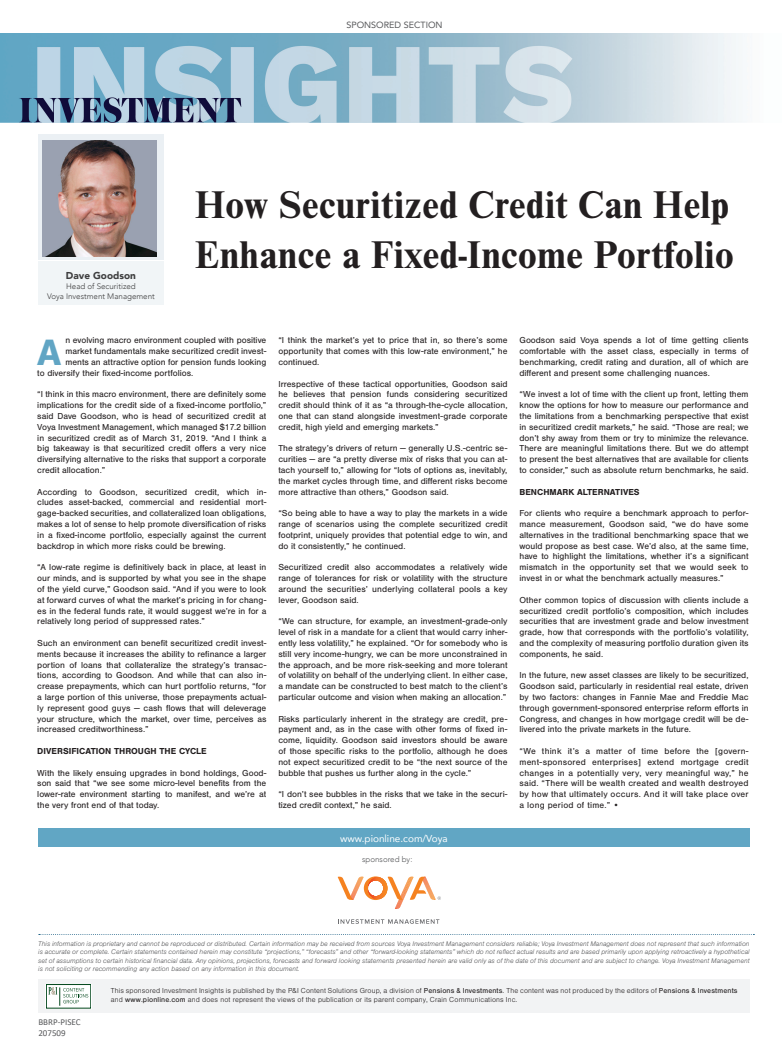
<style>
.page{position:relative;width:782px;height:1044px;background:#fff}
.page>*{position:absolute;margin:0;border:0;box-sizing:border-box;transform-origin:0 0}
.t1{font:700 40px/50px "Nimbus Rom D";letter-spacing:.01em;color:#231f20}
.t2{font:700 38px "Nimbus San";color:#61a5c4}
.t3{font:10px "Avenir";color:#fff}
.t4{font:900 10px "Avenir";color:#3e3e3f}
.t5{font:9px/10.8px "Nimbus San";color:#231f20;text-align:justify}
.t6{font:700 9px "Nimbus San";color:#231f20}
.t7{font:9px "Avenir";color:#57585a}
.t8{font:9px/10.8px "Calibri";color:#58595b}
.t9{font:300 8px "Avenir";color:#3e3e3f}
.t10{font:300 8px "Avenir";color:#57585a}
.t11{font:300 7.5px/9px "Nimbus San";letter-spacing:.015em;color:#231f20}
.t12{font:italic 300 7px/8.4px "Nimbus San";color:#57585a;text-align:justify}
.s1{font-weight:400}
</style>
<div class="page">
<img style="left:0;top:33px;width:742px;height:89px">
<div style="left:38px;top:978px;width:711px;height:34px;background:#f2f3f4"></div>
<svg style="left:38px;top:134px;width:126px;height:125px;background:#dde1e6"></svg>
<div style="left:38px;top:261px;width:126px;height:44px;background:#f1f5f7"></div>
<img style="left:42px;top:141px;width:114px;height:115px">
<svg style="left:39px;top:934px;width:715px;height:1px"></svg>
<div style="left:46px;top:984px;width:46px;height:24px;background:#fff"></div>
<div style="left:46px;top:984px;width:45px;height:24px;border:1px solid #00461a"></div>
<svg style="left:48px;top:987px;width:40px;height:18px"></svg>
<svg style="left:338px;top:919px;width:101px;height:4px"></svg>
<svg style="left:338px;top:876px;width:103px;height:33px"></svg>
<div style="left:38px;top:828px;width:711px;height:19px;background:#61a6c4"></div>
<p class="t7" style="left:346px;top:17px;width:98px">SPONSORED SECTION</p>
<p class="t4" style="left:66px;top:267px;width:71px">Dave Goodson</p>
<p class="t9" style="left:66px;top:281px;width:71px">Head of Securitized</p>
<p class="t9" style="left:47px;top:291px;width:109px">Voya Investment Management</p>
<p class="t1" style="left:195px;top:178px;width:540px">How Securitized Credit Can Help<br>Enhance a Fixed-Income Portfolio</p>
<p class="t5" style="left:65px;top:335px;width:202px">n evolving macro environment coupled with positive</p>
<p class="t5" style="left:65px;top:346px;width:202px">market fundamentals make securitized credit invest-</p>
<p class="t5" style="left:65px;top:357px;width:202px">ments an attractive option for pension funds looking</p>
<p class="t5" style="left:37px;top:367px;width:157px">to diversify their fixed-income portfolios.</p>
<p class="t5" style="left:37px;top:389px;width:231px">“I think in this macro environment, there are definitely some implications for the credit side of a fixed-income portfolio,” said Dave Goodson, who is head of securitized credit at Voya Investment Management, which managed $17.2 billion in securitized credit as of March 31, 2019. “And I think a big takeaway is that securitized credit offers a very nice diversifying alternative to the risks that support a corporate credit allocation.”</p>
<p class="t5" style="left:37px;top:486px;width:231px">According to Goodson, securitized credit, which in&shy;cludes asset-backed, commercial and residential mort&shy;gage-backed securities, and collateralized loan obligations, makes a lot of sense to help promote diversification of risks in a fixed-income portfolio, especially against the current backdrop in which more risks could be brewing.</p>
<p class="t5" style="left:37px;top:562px;width:230px">“A low-rate regime is definitively back in place, at least in our minds, and is supported by what you see in the shape of the yield curve,” Goodson said. “And if you were to look at forward curves of what the market’s pricing in for chang&shy;es in the federal funds rate, it would suggest we’re in for a relatively long period of suppressed rates.”</p>
<p class="t5" style="left:37px;top:637px;width:231px">Such an environment can benefit securitized credit invest&shy;ments because it increases the ability to refinance a larger portion of loans that collateralize the strategy’s transac&shy;tions, according to Goodson. And while that can also in&shy;crease prepayments, which can hurt portfolio returns, “for a large portion of this universe, those prepayments actual&shy;ly represent good guys — cash flows that will deleverage your structure, which the market, over time, perceives as increased creditworthiness.”</p>
<p class="t6" style="left:37px;top:746px;width:171px">DIVERSIFICATION THROUGH THE CYCLE</p>
<p class="t5" style="left:37px;top:767px;width:231px">With the likely ensuing upgrades in bond holdings, Good&shy;son said that “we see some micro-level benefits from the lower-rate environment starting to manifest, and we’re at the very front end of that today.</p>
<p class="t2" style="left:37px;top:331px;width:26px">A</p>
<p class="t5" style="left:278px;top:335px;width:231px">“I think the market’s yet to price that in, so there’s some opportunity that comes with this low-rate environment,” he continued.</p>
<p class="t5" style="left:278px;top:378px;width:231px">Irrespective of these tactical opportunities, Goodson said he believes that pension funds considering securitized credit should think of it as “a through-the-cycle allocation, one that can stand alongside investment-grade corporate credit, high yield and emerging markets.”</p>
<p class="t5" style="left:278px;top:443px;width:231px">The strategy’s drivers of return — generally U.S.-centric se&shy;curities — are “a pretty diverse mix of risks that you can at&shy;tach yourself to,” allowing for “lots of options as, inevitably, the market cycles through time, and different risks become more attractive than others,” Goodson said.</p>
<p class="t5" style="left:278px;top:508px;width:231px">“So being able to have a way to play the markets in a wide range of scenarios using the complete securitized credit footprint, uniquely provides that potential edge to win, and do it consistently,” he continued.</p>
<p class="t5" style="left:278px;top:562px;width:231px">Securitized credit also accommodates a relatively wide range of tolerances for risk or volatility with the structure around the securities’ underlying collateral pools a key lever, Goodson said.</p>
<p class="t5" style="left:278px;top:616px;width:231px">“We can structure, for example, an investment-grade-only level of risk in a mandate for a client that would carry inher&shy;ently less volatility,” he explained. “Or for somebody who is still very income-hungry, we can be more unconstrained in the approach, and be more risk-seeking and more tolerant of volatility on behalf of the underlying client. In either case, a mandate can be constructed to best match to the client’s particular outcome and vision when making an allocation.”</p>
<p class="t5" style="left:278px;top:713px;width:231px">Risks particularly inherent in the strategy are credit, pre&shy;payment and, as in the case with other forms of fixed in&shy;come, liquidity. Goodson said investors should be aware of those specific risks to the portfolio, although he does not expect securitized credit to be “the next source of the bubble that pushes us further along in the cycle.”</p>
<p class="t5" style="left:278px;top:789px;width:230px">“I don’t see bubbles in the risks that we take in the securi&shy;tized credit context,” he said.</p>
<p class="t3" style="left:340px;top:830px;width:109px">www.pionline.com/Voya</p>
<p class="t10" style="left:362px;top:854px;width:52px">sponsored by:</p>
<p class="t5" style="left:519px;top:335px;width:231px">Goodson said Voya spends a lot of time getting clients comfortable with the asset class, especially in terms of benchmarking, credit rating and duration, all of which are different and present some challenging nuances.</p>
<p class="t5" style="left:519px;top:389px;width:231px">“We invest a lot of time with the client up front, letting them know the options for how to measure our performance and the limitations from a benchmarking perspective that exist in securitized credit markets,” he said. “Those are real; we don’t shy away from them or try to minimize the relevance.<br>There are meaningful limitations there. But we do attempt to present the best alternatives that are available for clients to consider,” such as absolute return benchmarks, he said.</p>
<p class="t6" style="left:519px;top:486px;width:122px">BENCHMARK ALTERNATIVES</p>
<p class="t5" style="left:519px;top:508px;width:231px">For clients who require a benchmark approach to perfor&shy;mance measurement, Goodson said, “we do have some alternatives in the traditional benchmarking space that we would propose as best case. We’d also, at the same time, have to highlight the limitations, whether it’s a significant mismatch in the opportunity set that we would seek to invest in or what the benchmark actually measures.”</p>
<p class="t5" style="left:519px;top:594px;width:231px">Other common topics of discussion with clients include a securitized credit portfolio’s composition, which includes securities that are investment grade and below investment grade, how that corresponds with the portfolio’s volatility, and the complexity of measuring portfolio duration given its components, he said.</p>
<p class="t5" style="left:519px;top:670px;width:231px">In the future, new asset classes are likely to be securitized, Goodson said, particularly in residential real estate, driven by two factors: changes in Fannie Mae and Freddie Mac through government-sponsored enterprise reform efforts in Congress, and changes in how mortgage credit will be de&shy;livered into the private markets in the future.</p>
<p class="t5" style="left:519px;top:745px;width:231px">“We think it’s a matter of time before the [govern&shy;ment-sponsored enterprises] extend mortgage credit changes in a potentially very, very meaningful way,” he said. “There will be wealth created and wealth destroyed by how that ultimately occurs. And it will take place over a long period of time.” •</p>
<p class="t12" style="left:38px;top:939px;width:713px">This information is proprietary and cannot be reproduced or distributed. Certain information may be received from sources Voya Investment Management considers reliable; Voya Investment Management does not represent that such information is accurate or complete. Certain statements contained herein may constitute “projections,” “forecasts” and other “forward-looking statements” which do not reflect actual results and are based primarily upon applying retroactively a hypothetical set of assumptions to certain historical financial data. Any opinions, projections, forecasts and forward looking statements presented herein are valid only as of the date of this document and are subject to change. Voya Investment Management is not soliciting or recommending any action based on any information in this document.</p>
<p class="t8" style="left:38px;top:1016px;width:44px">BBRP-PISEC<br>207509</p>
<p class="t11" style="left:111px;top:986px;width:628px">This sponsored Investment Insights is published by the P&amp;I Content Solutions Group, a division of <span class="s1">Pensions &amp; Investments</span>. The content was not produced by the editors of <span class="s1">Pensions &amp; Investments </span>and <span class="s1">www.pionline.com</span> and does not represent the views of the publication or its parent company, Crain Communications Inc.</p>
</div>
